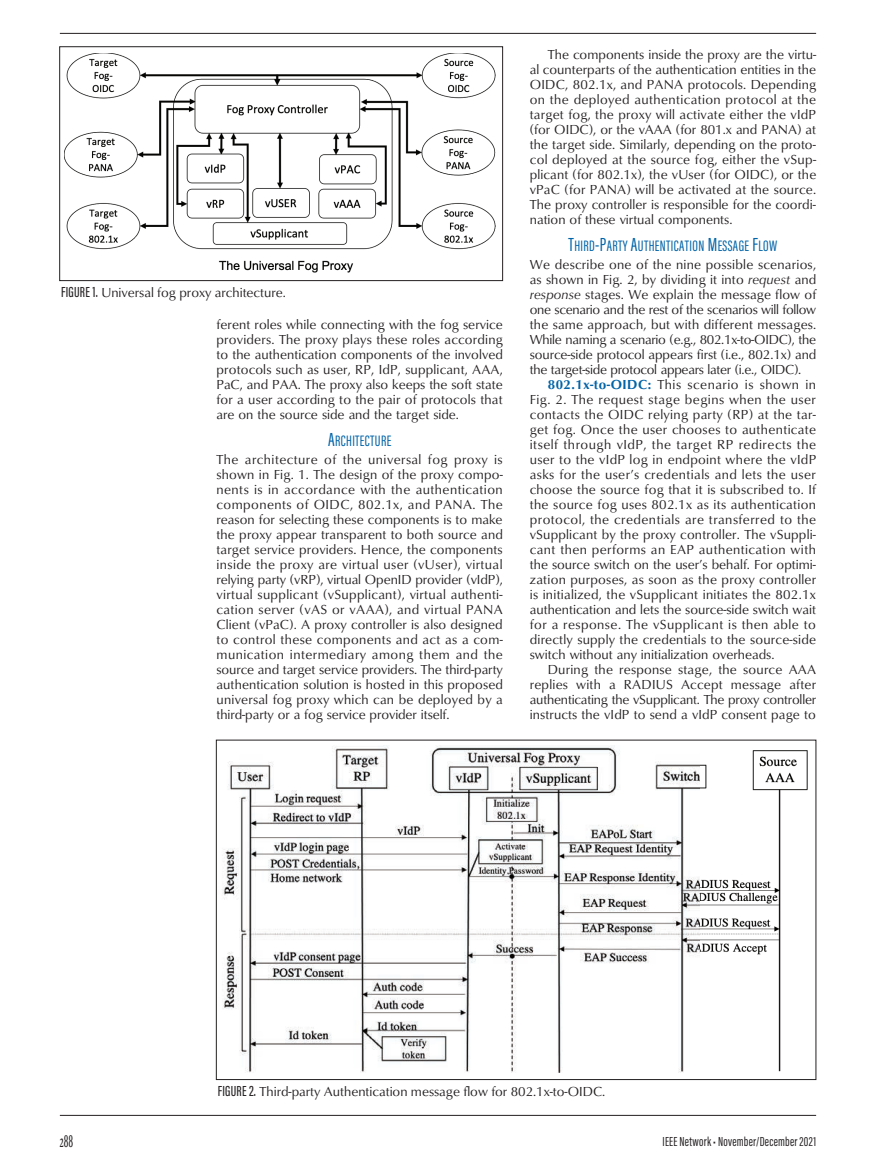
<style>
.page{position:relative;width:876px;height:1173px;background:#fff}
.page>*{position:absolute;margin:0;border:0;box-sizing:border-box;transform-origin:0 0}
.t1{font:16.5px "Matrix II Ext OT Narrow SC800";color:#231f20}
.t2{font:15.6px "Acumin Pro Extra Cond Regular SC800";letter-spacing:.025em;color:#0163a7}
.t3{font:13.5px/15px "Classico URW";color:#231f20;text-align:justify}
.t4{font:13.5px "Acumin Pro Extra Cond";letter-spacing:.02em;color:#231f20}
.s1{font-family:"Acumin Pro Extra Cond";font-weight:500;font-size:15px}
.s2{font-size:19.5px}
.s3{font-style:italic}
.s4{font-weight:700;color:#0163a7}
</style>
<div class="page">
<hr style="left:60px;top:33px;width:756px;height:1px;background:#231f20">
<hr style="left:60px;top:1115px;width:756px;height:1px;background:#231f20">
<img style="left:64px;top:53px;width:431px;height:220px">
<div style="left:59px;top:47px;width:444px;height:234px;border:1px solid #231f20"></div>
<img style="left:222px;top:745px;width:585px;height:328px">
<p class="t3" style="left:61px;top:284px;width:226px"><span class="s1">FIGURE 1.</span> Universal fog proxy architecture.</p>
<p class="t3" style="left:216px;top:316px;width:288px">ferent roles while connecting with the fog service providers. The proxy plays these roles according to the authentication components of the involved protocols such as user, RP, IdP, supplicant, AAA, PaC, and PAA. The proxy also keeps the soft state for a user according to the pair of protocols that are on the source side and the target side.</p>
<p class="t2" style="left:328px;top:431px;width:65px"><span class="s2">A</span>RCHITECTURE</p>
<p class="t3" style="left:216px;top:451px;width:288px">The architecture of the universal fog proxy is shown in Fig. 1. The design of the proxy compo&shy;nents is in accordance with the authentication components of OIDC, 802.1x, and PANA. The reason for selecting these components is to make the proxy appear transparent to both source and target service providers. Hence, the components inside the proxy are virtual user (vUser), virtual relying party (vRP), virtual OpenID provider (vIdP), virtual supplicant (vSupplicant), virtual authenti&shy;cation server (vAS or vAAA), and virtual PANA Client (vPaC). A proxy controller is also designed to control these components and act as a com&shy;munication intermediary among them and the source and target service providers. The third-party authentication solution is hosted in this proposed universal fog proxy which can be deployed by a third-party or a fog service provider itself.</p>
<p class="t3" style="left:530px;top:46px;width:288px;text-indent:18px">The components inside the proxy are the virtu&shy;al counterparts of the authentication entities in the OIDC, 802.1x, and PANA protocols. Depending on the deployed authentication protocol at the target fog, the proxy will activate either the vIdP (for OIDC), or the vAAA (for 801.x and PANA) at the target side. Similarly, depending on the proto&shy;col deployed at the source fog, either the vSup&shy;plicant (for 802.1x), the vUser (for OIDC), or the vPaC (for PANA) will be activated at the source.<br>The proxy controller is responsible for the coordi&shy;nation of these virtual components.</p>
<p class="t2" style="left:568px;top:236px;width:210px"><span class="s2">T</span>HIRD<span class="s2">-P</span>ARTY <span class="s2">A</span>UTHENTICATION <span class="s2">M</span>ESSAGE <span class="s2">F</span>LOW</p>
<p class="t3" style="left:530px;top:256px;width:288px">We describe one of the nine possible scenarios, as shown in Fig. 2, by dividing it into <span class="s3">request</span> and <span class="s3">response</span> stages. We explain the message flow of one scenario and the rest of the scenarios will follow the same approach, but with different messages.<br>While naming a scenario (e.g., 802.1x-to-OIDC), the source-side protocol appears first (i.e., 802.1x) and the target-side protocol appears later (i.e., OIDC).</p>
<p class="t3" style="left:530px;top:376px;width:288px;text-indent:18px"><span class="s4">802.1x-to-OIDC:</span> This scenario is shown in Fig. 2. The request stage begins when the user contacts the OIDC relying party (RP) at the tar&shy;get fog. Once the user chooses to authenticate itself through vIdP, the target RP redirects the user to the vIdP log in endpoint where the vIdP asks for the user’s credentials and lets the user choose the source fog that it is subscribed to. If the source fog uses 802.1x as its authentication protocol, the credentials are transferred to the vSupplicant by the proxy controller. The vSuppli&shy;cant then performs an EAP authentication with the source switch on the user’s behalf. For optimi&shy;zation purposes, as soon as the proxy controller is initialized, the vSupplicant initiates the 802.1x authentication and lets the source-side switch wait for a response. The vSupplicant is then able to directly supply the credentials to the source-side switch without any initialization overheads.</p>
<p class="t3" style="left:530px;top:661px;width:288px;text-indent:18px">During the response stage, the source AAA replies with a RADIUS Accept message after authenticating the vSupplicant. The proxy controller instructs the vIdP to send a vIdP consent page to</p>
<p class="t3" style="left:218px;top:1083px;width:389px"><span class="s1">FIGURE 2.</span> Third-party Authentication message flow for 802.1x-to-OIDC.</p>
<p class="t1" style="left:60px;top:1131px;width:15px">288</p>
<p class="t4" style="left:662px;top:1133px;width:155px">IEEE Network • November/December 2021</p>
</div>
